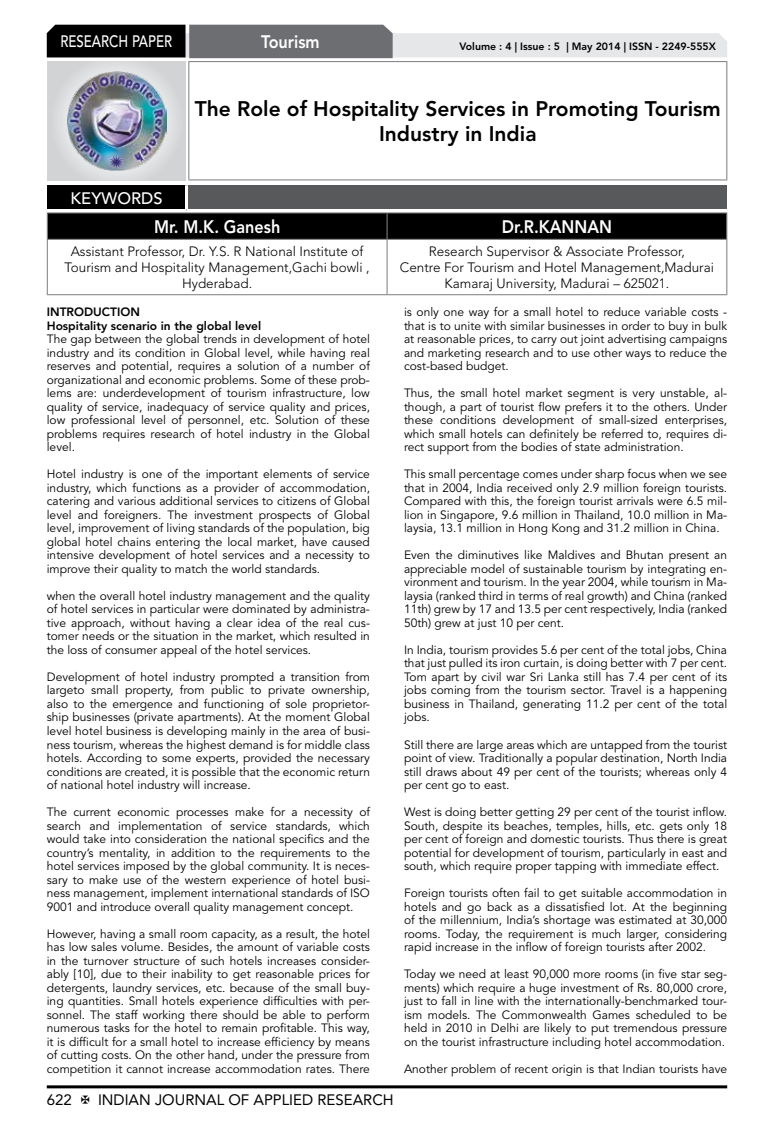
<style>
.page{position:relative;width:774px;height:1136px;background:#fff}
.page>*{position:absolute;margin:0;border:0;box-sizing:border-box;transform-origin:0 0}
.t1{font:800 21px/25.2px "Avenir LT Std";color:#000;text-align:center}
.t2{font:800 18px "Avenir LT Std";color:#fff;scale:.9 1}
.t3{font:500 16.5px "Avenir LT Std";color:#fff;scale:.8 1}
.t4{font:500 16.5px "Avenir LT Std";color:#fff}
.t5{font:15px "Avenir LT Std";color:#000}
.t6{font:300 13.5px/16.2px "Avenir LT Std";color:#000;text-align:center}
.t7{font:12px/13.5px "Avenir LT Std";color:#000;text-align:justify}
.t8{font:800 12px/13.5px "Avenir LT Std";color:#000}
.t9{font:800 10.5px "Avenir LT Std";color:#000}
</style>
<div class="page">
<hr style="left:47px;top:1085px;width:680px;height:3px;background:#000">
<div style="left:48px;top:62px;width:137px;height:118px;background:linear-gradient(to right,#d9dadb,#d9dadb)"></div>
<img style="left:68px;top:71px;width:99px;height:100px">
<svg style="left:47px;top:25px;width:680px;height:33px;background:#979899"></svg>
<hr style="left:188px;top:61px;width:539px;height:1px;background:#808285">
<hr style="left:188px;top:62px;width:1px;height:117px;background:#808285">
<hr style="left:726px;top:62px;width:1px;height:117px;background:#808285">
<hr style="left:188px;top:179px;width:539px;height:1px;background:#808285">
<hr style="left:47px;top:212px;width:340px;height:1px;background:#808285">
<hr style="left:387px;top:212px;width:340px;height:1px;background:#808285">
<svg style="left:47px;top:213px;width:680px;height:26px;background:#040404"></svg>
<hr style="left:47px;top:239px;width:340px;height:1px;background:#808285">
<hr style="left:47px;top:240px;width:1px;height:54px;background:#808285">
<hr style="left:387px;top:239px;width:340px;height:1px;background:#808285">
<hr style="left:386px;top:240px;width:2px;height:54px;background:#808285">
<hr style="left:726px;top:240px;width:1px;height:54px;background:#808285">
<hr style="left:47px;top:294px;width:340px;height:1px;background:#808285">
<hr style="left:387px;top:294px;width:340px;height:1px;background:#808285">
<div style="left:47px;top:185px;width:139px;height:25px;background:#000"></div>
<div style="left:186px;top:185px;width:541px;height:25px;background:#58595b"></div>
<hr style="left:185px;top:185px;width:3px;height:24px;background:#fff">
<hr style="left:47px;top:209px;width:139px;height:3px;background:#fff">
<hr style="left:186px;top:209px;width:541px;height:3px;background:#fff">
<h3 class="t3" style="left:60px;top:32px;width:139px">RESEARCH PAPER</h3>
<h3 class="t4" style="left:71px;top:189px;width:94px">KEYWORDS</h3>
<h2 class="t2" style="left:261px;top:31px;width:66px">Tourism</h2>
<p class="t9" style="left:459px;top:41px;width:258px">Volume : 4 | Issue : 5 | May 2014 | ISSN - 2249-555X</p>
<h1 class="t1" style="left:195px;top:96px;width:527px">The Role of Hospitality Services in Promoting Tourism<br>Industry in India</h1>
<h2 class="t2" style="left:154px;top:216px;width:142px">Mr. M.K. Ganesh</h2>
<h2 class="t2" style="left:502px;top:216px;width:124px">Dr.R.KANNAN</h2>
<p class="t6" style="left:65px;top:243px;width:307px">Assistant Professor, Dr. Y.S. R National Institute of<br>Tourism and Hospitality Management,Gachi bowli ,<br>Hyderabad.</p>
<p class="t6" style="left:400px;top:243px;width:316px">Research Supervisor &amp; Associate Professor,<br>Centre For Tourism and Hotel Management,Madurai<br>Kamaraj University, Madurai – 625021.</p>
<p class="t8" style="left:47px;top:305px;width:216px">INTRODUCTION<br>Hospitality scenario in the global level</p>
<p class="t7" style="left:47px;top:332px;width:325px">The gap between the global trends in development of hotel industry and its condition in Global level, while having real reserves and potential, requires a solution of a number of organizational and economic problems. Some of these prob&shy;lems are: underdevelopment of tourism infrastructure, low quality of service, inadequacy of service quality and prices, low professional level of personnel, etc. Solution of these problems requires research of hotel industry in the Global level.</p>
<p class="t7" style="left:47px;top:467px;width:325px">Hotel industry is one of the important elements of service industry, which functions as a provider of accommodation, catering and various additional services to citizens of Global level and foreigners. The investment prospects of Global level, improvement of living standards of the population, big global hotel chains entering the local market, have caused intensive development of hotel services and a necessity to improve their quality to match the world standards.</p>
<p class="t7" style="left:47px;top:589px;width:325px">when the overall hotel industry management and the quality of hotel services in particular were dominated by administra&shy;tive approach, without having a clear idea of the real cus&shy;tomer needs or the situation in the market, which resulted in the loss of consumer appeal of the hotel services.</p>
<p class="t7" style="left:47px;top:670px;width:325px">Development of hotel industry prompted a transition from largeto small property, from public to private ownership, also to the emergence and functioning of sole proprietor&shy;ship businesses (private apartments). At the moment Global level hotel business is developing mainly in the area of busi&shy;ness tourism, whereas the highest demand is for middle class hotels. According to some experts, provided the necessary conditions are created, it is possible that the economic return of national hotel industry will increase.</p>
<p class="t7" style="left:47px;top:805px;width:325px">The current economic processes make for a necessity of search and implementation of service standards, which would take into consideration the national specifics and the country’s mentality, in addition to the requirements to the hotel services imposed by the global community. It is neces&shy;sary to make use of the western experience of hotel busi&shy;ness management, implement international standards of ISO 9001 and introduce overall quality management concept.</p>
<p class="t7" style="left:47px;top:926px;width:325px">However, having a small room capacity, as a result, the hotel has low sales volume. Besides, the amount of variable costs in the turnover structure of such hotels increases consider&shy;ably [10], due to their inability to get reasonable prices for detergents, laundry services, etc. because of the small buy&shy;ing quantities. Small hotels experience difficulties with per&shy;sonnel. The staff working there should be able to perform numerous tasks for the hotel to remain profitable. This way, it is difficult for a small hotel to increase efficiency by means of cutting costs. On the other hand, under the pressure from competition it cannot increase accommodation rates. There</p>
<p class="t5" style="left:47px;top:1090px;width:27px">622</p>
<p class="t5" style="left:98px;top:1090px;width:297px">INDIAN JOURNAL OF APPLIED RESEARCH</p>
<p class="t7" style="left:404px;top:305px;width:325px">is only one way for a small hotel to reduce variable costs - that is to unite with similar businesses in order to buy in bulk at reasonable prices, to carry out joint advertising campaigns and marketing research and to use other ways to reduce the cost-based budget.</p>
<p class="t7" style="left:404px;top:386px;width:325px">Thus, the small hotel market segment is very unstable, al&shy;though, a part of tourist flow prefers it to the others. Under these conditions development of small-sized enterprises, which small hotels can definitely be referred to, requires di&shy;rect support from the bodies of state administration.</p>
<p class="t7" style="left:404px;top:467px;width:325px">This small percentage comes under sharp focus when we see that in 2004, India received only 2.9 million foreign tourists.<br>Compared with this, the foreign tourist arrivals were 6.5 mil&shy;lion in Singapore, 9.6 million in Thailand, 10.0 million in Ma&shy;laysia, 13.1 million in Hong Kong and 31.2 million in China.</p>
<p class="t7" style="left:404px;top:548px;width:325px">Even the diminutives like Maldives and Bhutan present an appreciable model of sustainable tourism by integrating en&shy;vironment and tourism. In the year 2004, while tourism in Ma&shy;laysia (ranked third in terms of real growth) and China (ranked 11th) grew by 17 and 13.5 per cent respectively, India (ranked 50th) grew at just 10 per cent.</p>
<p class="t7" style="left:404px;top:643px;width:325px">In India, tourism provides 5.6 per cent of the total jobs, China that just pulled its iron curtain, is doing better with 7 per cent.<br>Tom apart by civil war Sri Lanka still has 7.4 per cent of its jobs coming from the tourism sector. Travel is a happening business in Thailand, generating 11.2 per cent of the total jobs.</p>
<p class="t7" style="left:404px;top:737px;width:325px">Still there are large areas which are untapped from the tourist point of view. Traditionally a popular destination, North India still draws about 49 per cent of the tourists; whereas only 4 per cent go to east.</p>
<p class="t7" style="left:404px;top:805px;width:325px">West is doing better getting 29 per cent of the tourist inflow.<br>South, despite its beaches, temples, hills, etc. gets only 18 per cent of foreign and domestic tourists. Thus there is great potential for development of tourism, particularly in east and south, which require proper tapping with immediate effect.</p>
<p class="t7" style="left:404px;top:886px;width:325px">Foreign tourists often fail to get suitable accommodation in hotels and go back as a dissatisfied lot. At the beginning of the millennium, India’s shortage was estimated at 30,000 rooms. Today, the requirement is much larger, considering rapid increase in the inflow of foreign tourists after 2002.</p>
<p class="t7" style="left:404px;top:967px;width:325px">Today we need at least 90,000 more rooms (in five star seg&shy;ments) which require a huge investment of Rs. 80,000 crore, just to fall in line with the internationally-benchmarked tour&shy;ism models. The Commonwealth Games scheduled to be held in 2010 in Delhi are likely to put tremendous pressure on the tourist infrastructure including hotel accommodation.</p>
<p class="t7" style="left:404px;top:1061px;width:325px">Another problem of recent origin is that Indian tourists have</p>
</div>
